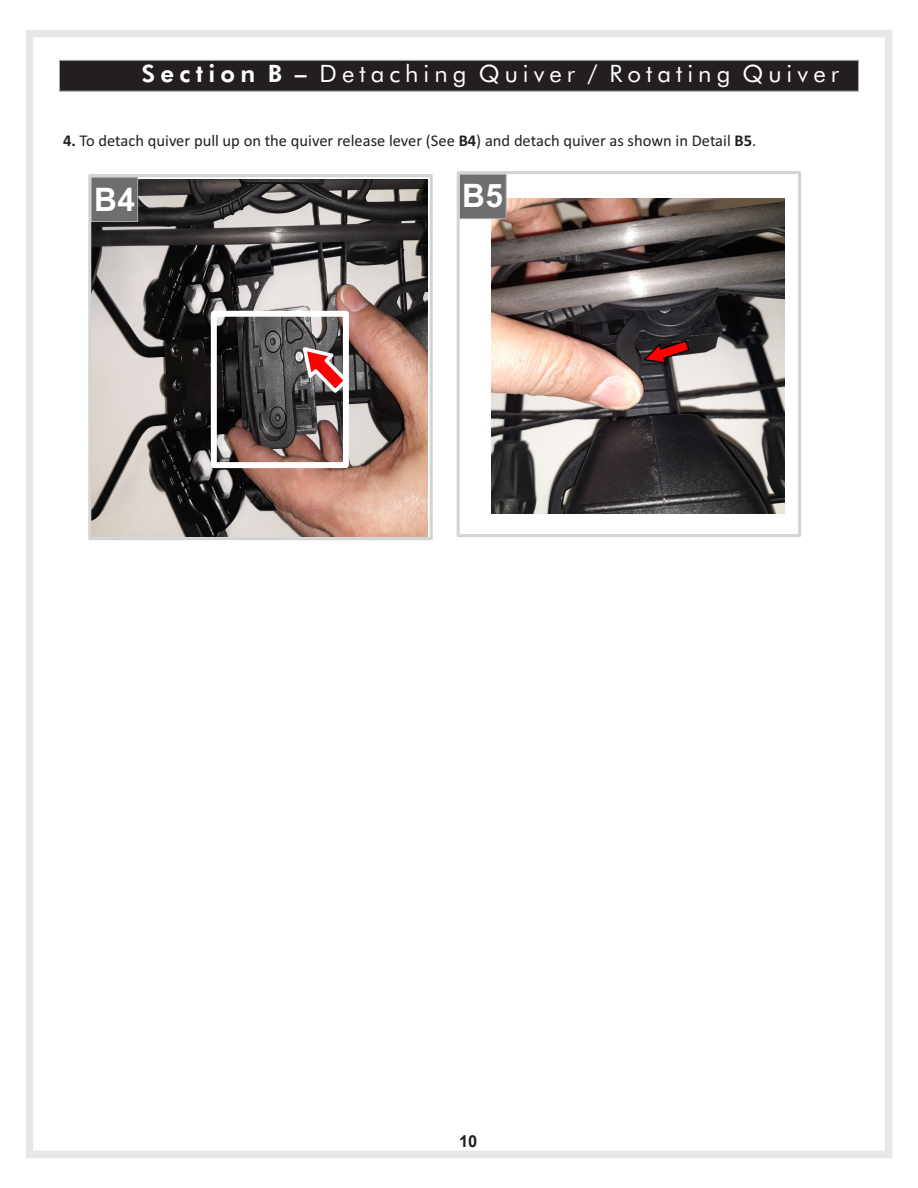
<style>
.page{position:relative;width:918px;height:1188px;background:#fff}
.page>*{position:absolute;margin:0;border:0;box-sizing:border-box;transform-origin:0 0}
.t1{font:700 32.4px "Arial";color:#fff}
.t2{font:24px "Futura BT";letter-spacing:.21em;color:#fff}
.t3{font:16.5px "Calibri";color:#231f20}
.t4{font:700 16.5px "Arial";color:#231f20}
.s1{font-weight:800}
.s2{font-weight:700}
</style>
<div class="page">
<div style="left:26px;top:30px;width:866px;height:1128px;border:8px solid #e6e7e8"></div>
<div style="left:59px;top:60px;width:800px;height:32px;background:#231f20;border:1px solid #a7a9ac"></div>
<img style="left:491px;top:199px;width:293px;height:315px">
<img style="left:92px;top:179px;width:336px;height:357px">
<div style="left:211px;top:311px;width:138px;height:157px;border:6px solid #fff"></div>
<div style="left:91px;top:177px;width:47px;height:45px;background:#6d6e70;border:1px solid #a7a9ac"></div>
<div style="left:459px;top:174px;width:47px;height:45px;background:#6d6e70;border:1px solid #a7a9ac"></div>
<div style="left:457px;top:171px;width:344px;height:366px;border:3px solid #d1d3d4"></div>
<div style="left:88px;top:174px;width:345px;height:366px;border:3px solid #d1d3d4"></div>
<svg style="left:638px;top:334px;width:54px;height:37px;background:#6d3c3e"></svg>
<svg style="left:285px;top:329px;width:74px;height:75px;background:#826667"></svg>
<h2 class="t2" style="left:142px;top:64px;width:699px"><span class="s1">Section B –</span> Detaching Quiver / Rotating Quiver</h2>
<p class="t3" style="left:63px;top:133px;width:695px"><span class="s2">4.</span> To detach quiver pull up on the quiver release lever (See <span class="s2">B4</span>) and detach quiver as shown in Detail <span class="s2">B5</span>.</p>
<h1 class="t1" style="left:94px;top:187px;width:43px">B4</h1>
<h1 class="t1" style="left:462px;top:183px;width:43px">B5</h1>
<p class="t4" style="left:459px;top:1129px;width:20px">10</p>
</div>
